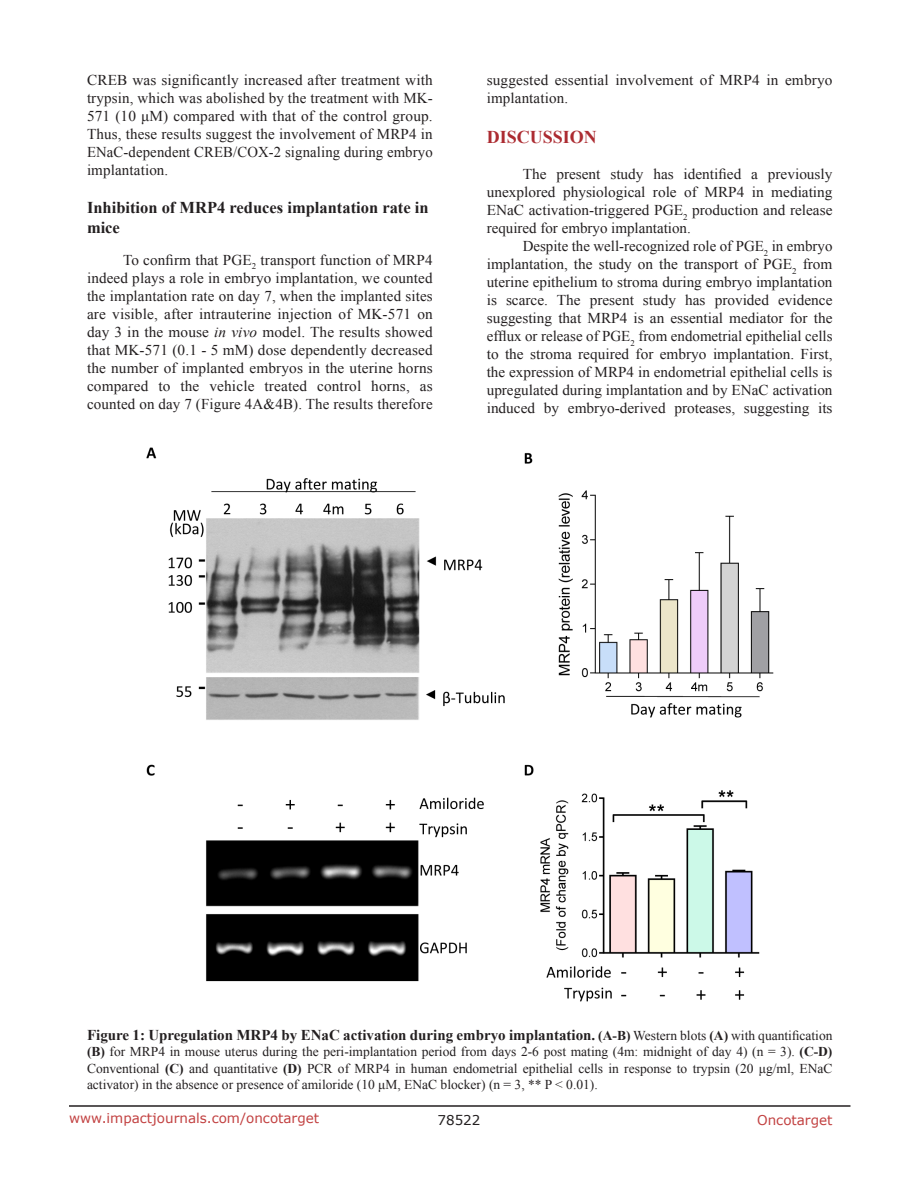
<style>
.page{position:relative;width:918px;height:1188px;background:#fff}
.page>*{position:absolute;margin:0;border:0;box-sizing:border-box;transform-origin:0 0}
.Heading{font:700 18px "Times New Roman";color:#ac2b31}
.SubHeading{font:700 16.5px/19.8px "Times New Roman";color:#231f20}
.BodyText{font:15px/18px "Times New Roman";letter-spacing:.01em;color:#231f20;text-align:justify}
.figuretext{font:700 15px "Times New Roman";color:#231f20}
.figuretext-2{font:13.5px/16.2px "Times New Roman";color:#231f20;text-align:justify}
.t1{font:13.5px "Verdana";color:#c24141}
.t2{font:13.5px "Verdana";color:#231f20}
.s1{font-style:italic}
.s2{font-size:13.5px}
.s3{font-weight:400;font-size:13.5px}
.s4{font-weight:700}
</style>
<div class="page">
<hr style="left:69px;top:1105px;width:781px;height:2px;background:#231f20">
<img style="left:146px;top:447px;width:628px;height:555px">
<p class="BodyText" style="left:87px;top:71px;width:347px">CREB was significantly increased after treatment with trypsin, which was abolished by the treatment with MK-571 (10 μM) compared with that of the control group.<br>Thus, these results suggest the involvement of MRP4 in ENaC-dependent CREB/COX-2 signaling during embryo implantation.</p>
<p class="SubHeading" style="left:87px;top:197px;width:343px">Inhibition of MRP4 reduces implantation rate in mice</p>
<p class="BodyText" style="left:87px;top:250px;width:347px;text-indent:36px">To confirm that PGE<sub>2</sub> transport function of MRP4 indeed plays a role in embryo implantation, we counted the implantation rate on day 7, when the implanted sites are visible, after intrauterine injection of MK-571 on day 3 in the mouse <span class="s1">in vivo</span> model. The results showed that MK-571 (0.1 - 5 mM) dose dependently decreased the number of implanted embryos in the uterine horns compared to the vehicle treated control horns, as counted on day 7 (Figure 4A&amp;4B). The results therefore</p>
<p class="BodyText" style="left:487px;top:71px;width:347px">suggested essential involvement of MRP4 in embryo implantation.</p>
<p class="Heading" style="left:487px;top:125px;width:112px">DISCUSSION</p>
<p class="BodyText" style="left:487px;top:165px;width:347px;text-indent:36px">The present study has identified a previously unexplored physiological role of MRP4 in mediating ENaC activation-triggered PGE<sub>2</sub> production and release required for embryo implantation.</p>
<p class="BodyText" style="left:487px;top:237px;width:347px;text-indent:36px">Despite the well-recognized role of PGE<sub>2</sub> in embryo implantation, the study on the transport of PGE<sub>2</sub> from uterine epithelium to stroma during embryo implantation is scarce. The present study has provided evidence suggesting that MRP4 is an essential mediator for the efflux or release of PGE<sub>2</sub> from endometrial epithelial cells to the stroma required for embryo implantation. First, the expression of MRP4 in endometrial epithelial cells is upregulated during implantation and by ENaC activation induced by embryo-derived proteases, suggesting its</p>
<p class="figuretext" style="left:87px;top:1025px;width:747px">Figure 1: Upregulation MRP4 by ENaC activation during embryo implantation. <span class="s2">(A-B)</span> <span class="s3">Western blots</span> <span class="s2">(A)</span> <span class="s3">with quantification</span></p>
<p class="figuretext-2" style="left:87px;top:1043px;width:747px"><span class="s4">(B)</span> for MRP4 in mouse uterus during the peri-implantation period from days 2-6 post mating (4m: midnight of day 4) (n = 3). <span class="s4">(C-D)<br></span>Conventional <span class="s4">(C)</span> and quantitative <span class="s4">(D)</span> PCR of MRP4 in human endometrial epithelial cells in response to trypsin (20 μg/ml, ENaC activator) in the absence or presence of amiloride (10 μM, ENaC blocker) (n = 3, ** P &lt; 0.01).</p>
<p class="t1" style="left:69px;top:1109px;width:252px">www.impactjournals.com/oncotarget</p>
<p class="t2" style="left:438px;top:1111px;width:44px">78522</p>
<p class="t1" style="left:757px;top:1111px;width:77px">Oncotarget</p>
</div>
